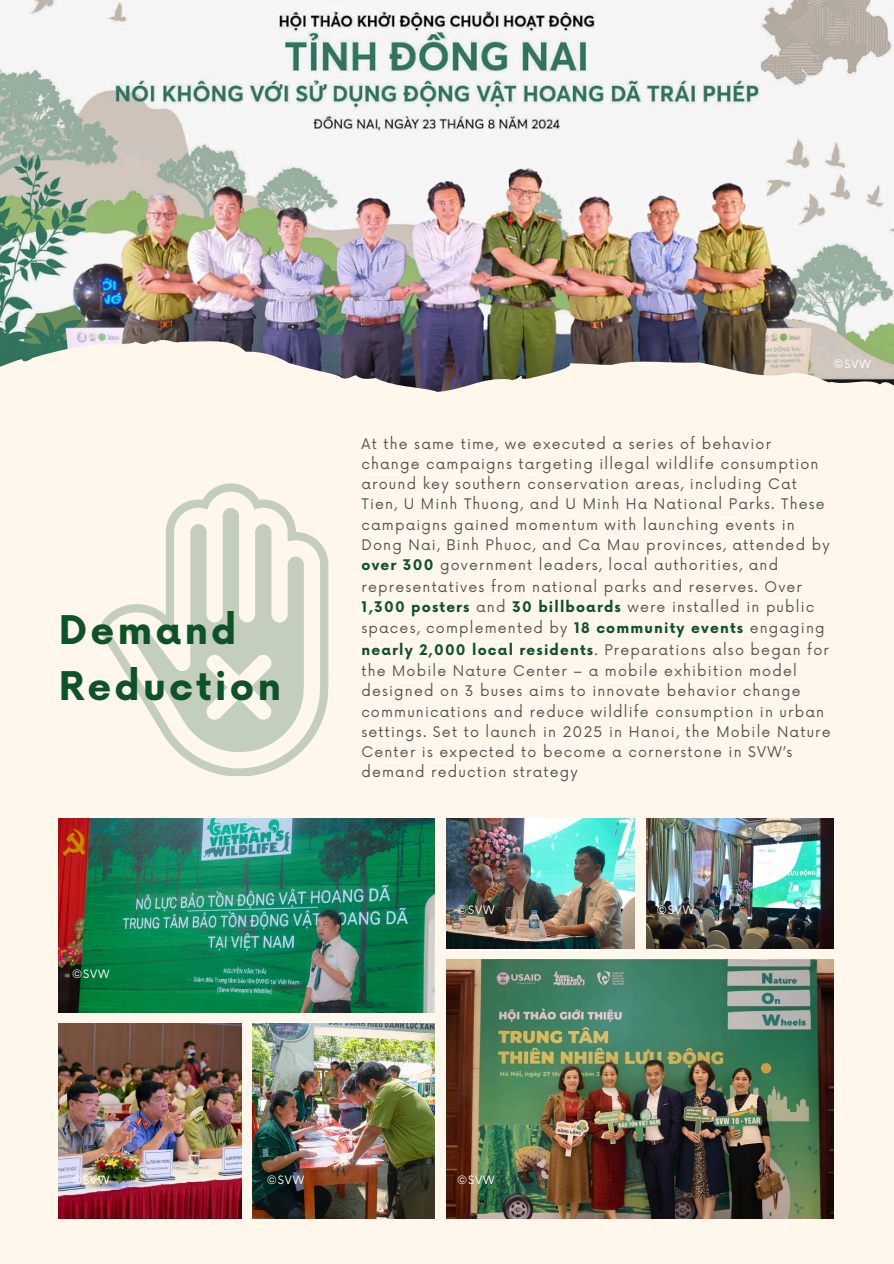
<style>
.page{position:relative;width:894px;height:1264px;background:#fff}
.page>*{position:absolute;margin:0;border:0;box-sizing:border-box;transform-origin:0 0}
.t1{font:700 38.55px/55.8px "Now";letter-spacing:.08em;color:#0e522a}
.t2{font:14.25px/20.5px "Now";letter-spacing:.08em;color:#545454}
.t3{font:11.25px "Now";letter-spacing:.08em;color:#fff}
.s1{font-weight:700;color:#0e522a}
</style>
<div class="page">
<div style="left:0;top:0;width:893px;height:1263px;background:#fff7ec"></div>
<img style="left:446px;top:959px;width:386px;height:259px">
<img style="left:446px;top:818px;width:188px;height:130px">
<img style="left:646px;top:818px;width:186px;height:130px">
<img style="left:59px;top:818px;width:375px;height:194px">
<img style="left:59px;top:1023px;width:182px;height:195px">
<img style="left:252px;top:1023px;width:182px;height:195px">
<img style="left:0;top:0;width:893px;height:392px">
<svg style="left:101px;top:483px;width:227px;height:293px"></svg>
<h1 class="t1" style="left:59px;top:601px;width:224px">Demand<br>Reduction</h1>
<p class="t3" style="left:72px;top:964px;width:39px">©SVW</p>
<p class="t3" style="left:833px;top:355px;width:39px">©SVW</p>
<p class="t2" style="left:361px;top:432px;width:471px">At the same time, we executed a series of behavior change campaigns targeting illegal wildlife consumption around key southern conservation areas, including Cat Tien, U Minh Thuong, and U Minh Ha National Parks. These campaigns gained momentum with launching events in Dong Nai, Binh Phuoc, and Ca Mau provinces, attended by <span class="s1">over 300</span> government leaders, local authorities, and representatives from national parks and reserves. Over <span class="s1">1,300 posters</span> and <span class="s1">30 billboards</span> were installed in public spaces, complemented by <span class="s1">18 community events</span> engaging <span class="s1">nearly 2,000 local residents</span>. Preparations also began for the Mobile Nature Center – a mobile exhibition model designed on 3 buses aims to innovate behavior change communications and reduce wildlife consumption in urban settings. Set to launch in 2025 in Hanoi, the Mobile Nature Center is expected to become a cornerstone in SVW’s demand reduction strategy</p>
<p class="t3" style="left:457px;top:901px;width:39px">©SVW</p>
<p class="t3" style="left:656px;top:901px;width:39px">©SVW</p>
<p class="t3" style="left:72px;top:1170px;width:39px">©SVW</p>
<p class="t3" style="left:267px;top:1170px;width:39px">©SVW</p>
<p class="t3" style="left:457px;top:1170px;width:39px">©SVW</p>
</div>
